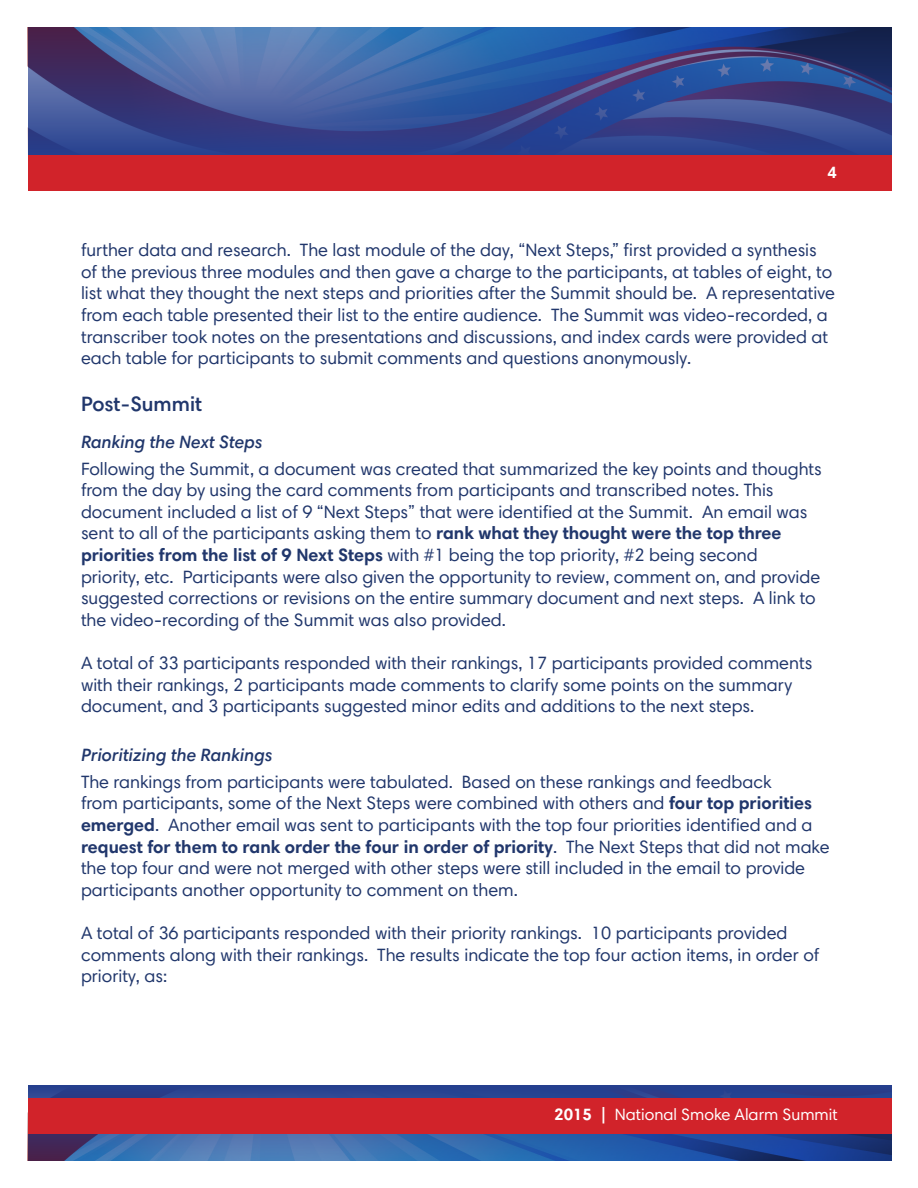
<style>
.page{position:relative;width:918px;height:1188px;background:#fff}
.page>*{position:absolute;margin:0;border:0;box-sizing:border-box;transform-origin:0 0}
.t1{font:600 21px "Harmonia Sans Std";color:#21376c}
.t2{font:18px/21.6px "Harmonia Sans Std";color:#21376c}
.t3{font:italic 600 18px "Harmonia Sans Std";color:#21376c}
.t4{font:16.5px "Harmonia Sans Std";color:#fff}
.t5{font:700 16.5px "Harmonia Sans Std";color:#fff}
.s1{font-weight:700}
</style>
<div class="page">
<img style="left:28px;top:27px;width:864px;height:128px">
<img style="left:28px;top:1086px;width:864px;height:75px">
<div style="left:28px;top:155px;width:864px;height:35px;background:#d1232a"></div>
<div style="left:28px;top:1098px;width:864px;height:35px;background:#d1232a"></div>
<p class="t5" style="left:828px;top:162px;width:11px">4</p>
<p class="t2" style="left:81px;top:239px;width:756px">further data and research. The last module of the day, “Next Steps,” first provided a synthesis of the previous three modules and then gave a charge to the participants, at tables of eight, to list what they thought the next steps and priorities after the Summit should be. A representative from each table presented their list to the entire audience. The Summit was video-recorded, a transcriber took notes on the presentations and discussions, and index cards were provided at each table for participants to submit comments and questions anonymously.</p>
<p class="t1" style="left:81px;top:391px;width:123px">Post-Summit</p>
<p class="t3" style="left:81px;top:431px;width:183px">Ranking the Next Steps</p>
<p class="t2" style="left:81px;top:457px;width:742px">Following the Summit, a document was created that summarized the key points and thoughts from the day by using the card comments from participants and transcribed notes. This document included a list of 9 “Next Steps” that were identified at the Summit. An email was sent to all of the participants asking them to <span class="s1">rank what they thought were the top three priorities from the list of 9 Next Steps</span> with #1 being the top priority, #2 being second<br>priority, etc. Participants were also given the opportunity to review, comment on, and provide suggested corrections or revisions on the entire summary document and next steps. A link to the video-recording of the Summit was also provided.</p>
<p class="t2" style="left:81px;top:652px;width:733px">A total of 33 participants responded with their rankings, 17 participants provided comments with their rankings, 2 participants made comments to clarify some points on the summary document, and 3 participants suggested minor edits and additions to the next steps.</p>
<p class="t3" style="left:81px;top:744px;width:193px">Prioritizing the Rankings</p>
<p class="t2" style="left:81px;top:771px;width:750px">The rankings from participants were tabulated. Based on these rankings and feedback<br>from participants, some of the Next Steps were combined with others and <span class="s1">four top priorities emerged</span>. Another email was sent to participants with the top four priorities identified and a <span class="s1">request for them to rank order the four in order of priority</span>. The Next Steps that did not make the top four and were not merged with other steps were still included in the email to provide participants another opportunity to comment on them.</p>
<p class="t2" style="left:81px;top:922px;width:740px">A total of 36 participants responded with their priority rankings. 10 participants provided comments along with their rankings. The results indicate the top four action items, in order of priority, as:</p>
<p class="t4" style="left:554px;top:1104px;width:285px"><span class="s1">2015 |</span> National Smoke Alarm Summit</p>
</div>
